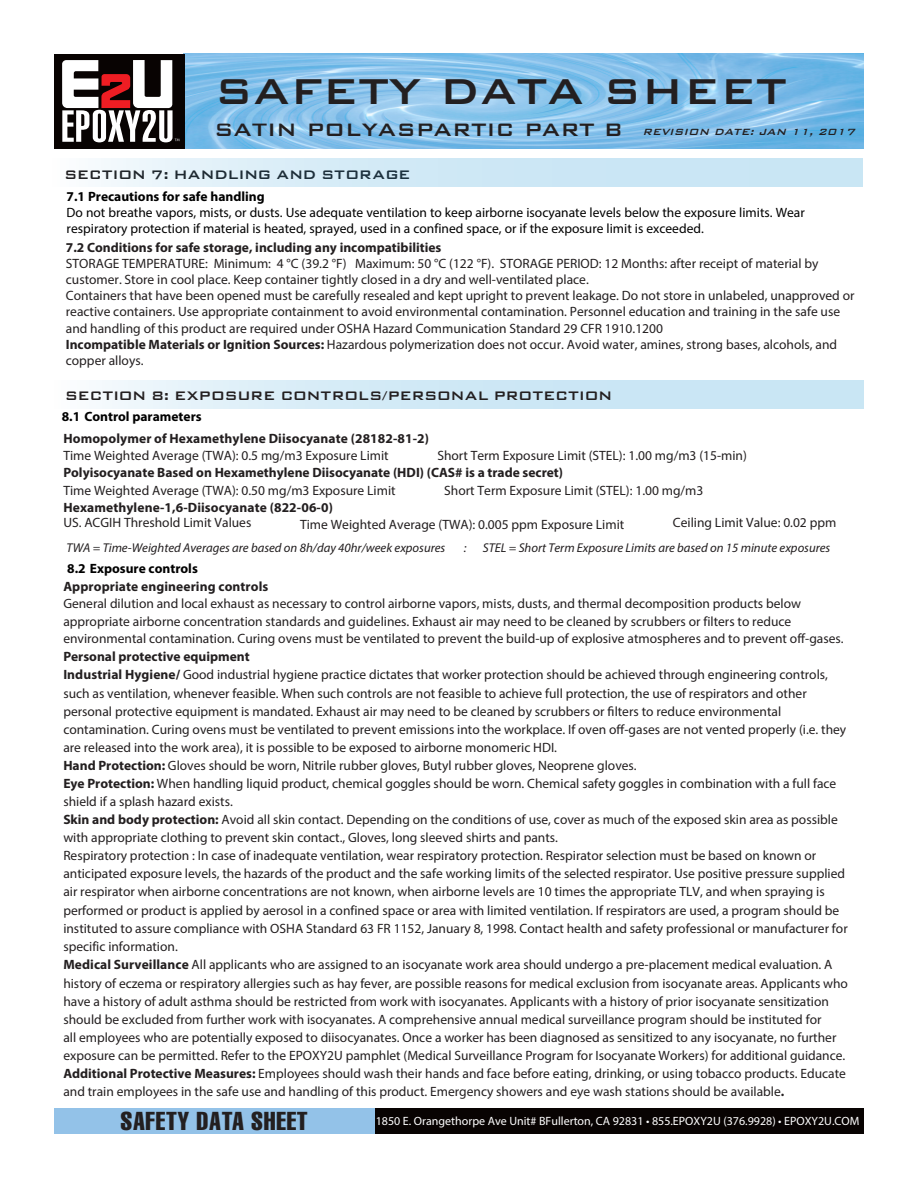
<style>
.page{position:relative;width:918px;height:1188px;background:#fff}
.page>*{position:absolute;margin:0;border:0;box-sizing:border-box;transform-origin:0 0}
.t1{font:500 48px "Bank Gothic BT";color:#231f20}
.t2{font:extra-condensed 25.5px "Helvetica";letter-spacing:.03em;color:#231f20}
.t3{font:500 24px "Bank Gothic BT";color:#231f20}
.t4{font:500 16.5px "Bank Gothic";letter-spacing:-.03em;color:#231f20}
.t5{font:13.5px/18.1px "Myriad Pro";color:#231f20}
.t6{font:700 13.5px/17.4px "Myriad Pro";letter-spacing:.005em;color:#231f20}
.t7{font:13.5px/16.2px "Myriad Pro";color:#000}
.t8{font:700 13.5px "Myriad Pro";color:#000}
.t9{font:italic 12.75px "Myriad Pro";color:#221e1f}
.t10{font:12px "Myriad Pro";color:#fff}
.t11{font:italic 500 12px "Bank Gothic BT";color:#231f20}
.s1{font-weight:700}
.s2{font-weight:400}
</style>
<div class="page">
<img style="left:185px;top:54px;width:679px;height:94px">
<div style="left:54px;top:54px;width:131px;height:94px;background:#080302"></div>
<svg style="left:62px;top:60px;width:117px;height:82px"></svg>
<div style="left:373px;top:1108px;width:491px;height:26px;background:#080302"></div>
<div style="left:54px;top:1108px;width:321px;height:26px;background:#93c2e8"></div>
<div style="left:54px;top:380px;width:810px;height:28px;background:linear-gradient(to right,#ecf6fb,#bfe1f2)"></div>
<div style="left:53px;top:159px;width:810px;height:28px;background:linear-gradient(to right,#ecf6fb,#bfe1f2)"></div>
<h1 class="t1" style="left:214px;top:66px;width:573px">SAFETY DATA SHEET</h1>
<h3 class="t3" style="left:214px;top:117px;width:410px">SATIN POLYASPARTIC PART B</h3>
<p class="t4" style="left:64px;top:162px;width:348px">SECTION 7: HANDLING AND STORAGE</p>
<p class="t11" style="left:642px;top:126px;width:217px">REVISION DATE: JAN 11, 2017</p>
<p class="t8" style="left:67px;top:187px;width:200px">7.1 Precautions for safe handling</p>
<p class="t7" style="left:67px;top:204px;width:740px">Do not breathe vapors, mists, or dusts. Use adequate ventilation to keep airborne isocyanate levels below the exposure limits. Wear respiratory protection if material is heated, sprayed, used in a confined space, or if the exposure limit is exceeded.</p>
<p class="t6" style="left:66px;top:238px;width:377px">7.2 Conditions for safe storage, including any incompatibilities</p>
<p class="t5" style="left:66px;top:255px;width:790px;line-height:16.2px">STORAGE TEMPERATURE: Minimum: 4 °C (39.2 °F) Maximum: 50 °C (122 °F). STORAGE PERIOD: 12 Months: after receipt of material by customer. Store in cool place. Keep container tightly closed in a dry and well-ventilated place.<br>Containers that have been opened must be carefully resealed and kept upright to prevent leakage. Do not store in unlabeled, unapproved or reactive containers. Use appropriate containment to avoid environmental contamination. Personnel education and training in the safe use and handling of this product are required under OSHA Hazard Communication Standard 29 CFR 1910.1200<br><span class="s1">Incompatible Materials or Ignition Sources:</span> Hazardous polymerization does not occur. Avoid water, amines, strong bases, alcohols, and copper alloys.</p>
<p class="t4" style="left:65px;top:383px;width:549px">SECTION 8: EXPOSURE CONTROLS/PERSONAL PROTECTION</p>
<p class="t8" style="left:62px;top:408px;width:141px">8.1 Control parameters</p>
<p class="t6" style="left:63px;top:429px;width:367px">Homopolymer of Hexamethylene Diisocyanate (28182-81-2)<br><span class="s2">Time Weighted Average (TWA): 0.5 mg/m3 Exposure Limit</span></p>
<p class="t5" style="left:63px;top:447px;width:685px;line-height:17.5px;text-indent:374px">Short Term Exposure Limit (STEL): 1.00 mg/m3 (15-min)<br><span class="s1">Polyisocyanate Based on Hexamethylene Diisocyanate (HDI) (CAS# is a trade secret)<br></span>Time Weighted Average (TWA): 0.50 mg/m3 Exposure Limit</p>
<p class="t5" style="left:444px;top:482px;width:261px">Short Term Exposure Limit (STEL): 1.00 mg/m3</p>
<p class="t6" style="left:63px;top:500px;width:271px;line-height:15.1px">Hexamethylene-1,6-Diisocyanate (822-06-0)<br><span class="s2">US. ACGIH Threshold Limit Values</span></p>
<p class="t5" style="left:300px;top:516px;width:326px">Time Weighted Average (TWA): 0.005 ppm Exposure Limit</p>
<p class="t5" style="left:673px;top:513px;width:165px">Ceiling Limit Value: 0.02 ppm</p>
<p class="t9" style="left:67px;top:539px;width:380px">TWA = Time-Weighted Averages are based on 8h/day 40hr/week exposures</p>
<p class="t9" style="left:464px;top:539px;width:4px">:</p>
<p class="t9" style="left:483px;top:539px;width:349px">STEL = Short Term Exposure Limits are based on 15 minute exposures</p>
<p class="t8" style="left:67px;top:560px;width:132px">8.2 Exposure controls</p>
<p class="t6" style="left:63px;top:578px;width:207px">Appropriate engineering controls</p>
<p class="t5" style="left:63px;top:595px;width:782px;line-height:17.1px">General dilution and local exhaust as necessary to control airborne vapors, mists, dusts, and thermal decomposition products below appropriate airborne concentration standards and guidelines. Exhaust air may need to be cleaned by scrubbers or filters to reduce environmental contamination. Curing ovens must be ventilated to prevent the build-up of explosive atmospheres and to prevent off-gases.</p>
<p class="t5" style="left:63px;top:647px;width:786px"><span class="s1">Personal protective equipment<br>Industrial Hygiene/</span> Good industrial hygiene practice dictates that worker protection should be achieved through engineering controls, such as ventilation, whenever feasible. When such controls are not feasible to achieve full protection, the use of respirators and other personal protective equipment is mandated. Exhaust air may need to be cleaned by scrubbers or filters to reduce environmental contamination. Curing ovens must be ventilated to prevent emissions into the workplace. If oven off-gases are not vented properly (i.e. they are released into the work area), it is possible to be exposed to airborne monomeric HDI.<br><span class="s1">Hand Protection:</span> Gloves should be worn, Nitrile rubber gloves, Butyl rubber gloves, Neoprene gloves.<br><span class="s1">Eye Protection:</span> When handling liquid product, chemical goggles should be worn. Chemical safety goggles in combination with a full face shield if a splash hazard exists.<br><span class="s1">Skin and body protection:</span> Avoid all skin contact. Depending on the conditions of use, cover as much of the exposed skin area as possible with appropriate clothing to prevent skin contact., Gloves, long sleeved shirts and pants.<br>Respiratory protection : In case of inadequate ventilation, wear respiratory protection. Respirator selection must be based on known or anticipated exposure levels, the hazards of the product and the safe working limits of the selected respirator. Use positive pressure supplied air respirator when airborne concentrations are not known, when airborne levels are 10 times the appropriate TLV, and when spraying is performed or product is applied by aerosol in a confined space or area with limited ventilation. If respirators are used, a program should be instituted to assure compliance with OSHA Standard 63 FR 1152, January 8, 1998. Contact health and safety professional or manufacturer for specific information.<br><span class="s1">Medical Surveillance</span> All applicants who are assigned to an isocyanate work area should undergo a pre-placement medical evaluation. A history of eczema or respiratory allergies such as hay fever, are possible reasons for medical exclusion from isocyanate areas. Applicants who have a history of adult asthma should be restricted from work with isocyanates. Applicants with a history of prior isocyanate sensitization should be excluded from further work with isocyanates. A comprehensive annual medical surveillance program should be instituted for<br>all employees who are potentially exposed to diisocyanates. Once a worker has been diagnosed as sensitized to any isocyanate, no further exposure can be permitted. Refer to the EPOXY2U pamphlet (Medical Surveillance Program for Isocyanate Workers) for additional guidance.<br><span class="s1">Additional Protective Measures:</span> Employees should wash their hands and face before eating, drinking, or using tobacco products. Educate and train employees in the safe use and handling of this product. Emergency showers and eye wash stations should be available<span class="s1">.</span></p>
<h2 class="t2" style="left:120px;top:1105px;width:189px">SAFETY DATA SHEET</h2>
<p class="t10" style="left:376px;top:1113px;width:485px">1850 E. Orangethorpe Ave Unit# BFullerton, CA 92831 • 855.EPOXY2U (376.9928) • EPOXY2U.COM</p>
</div>
